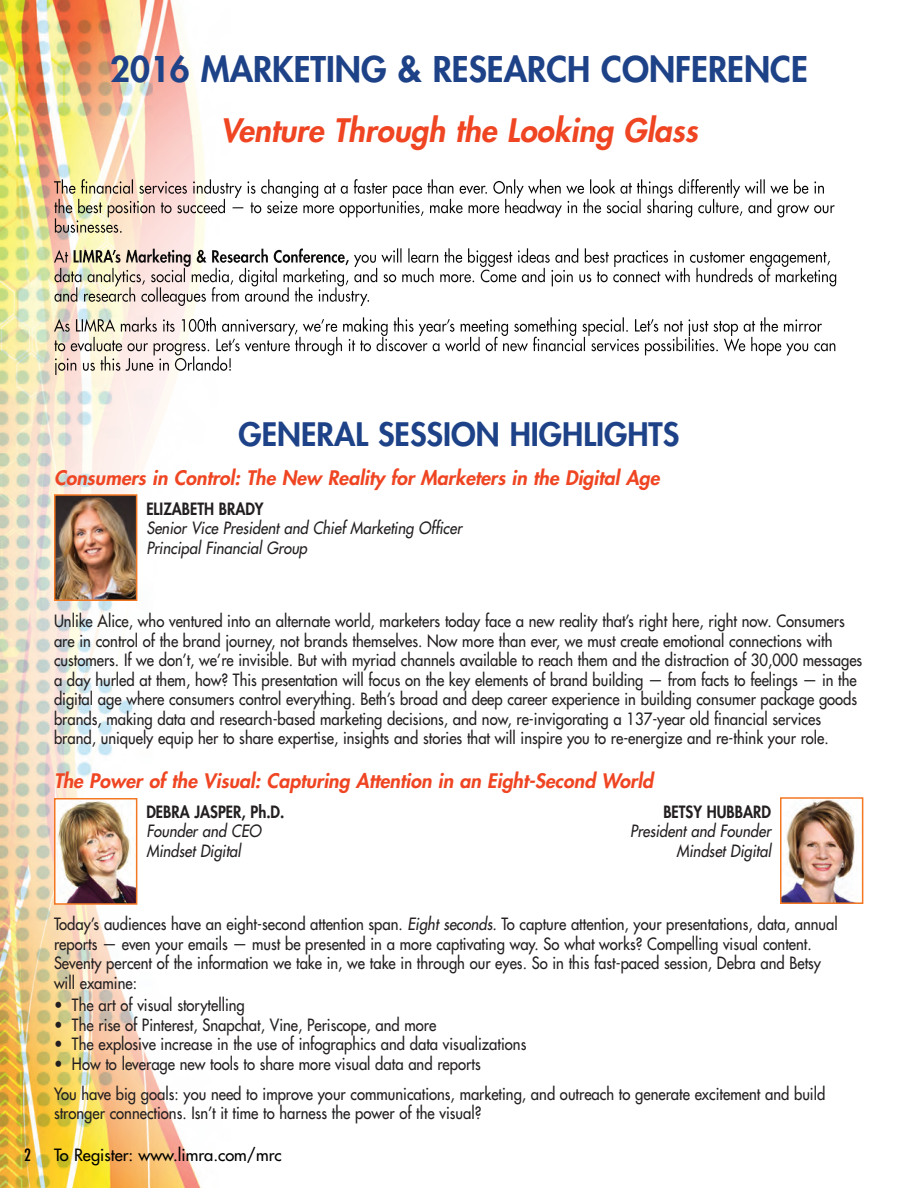
<style>
.page{position:relative;width:918px;height:1188px;background:#fff}
.page>*{position:absolute;margin:0;border:0;box-sizing:border-box;transform-origin:0 0}
.t1{font:800 34.5px "Futura Std";color:#1e4288}
.t2{font:italic 800 31.5px "Futura Std";color:#ef4522}
.t3{font:800 31.5px "Futura Std";color:#1e4288}
.t4{font:italic 800 19.5px "Futura Std";color:#ef4522}
.t5{font:500 16.5px/19.5px "Futura Std";color:#231f20;scale:.9 1}
.t6{font:italic 500 16.5px/19.5px "Futura Std";color:#231f20;scale:.9 1}
.t7{font:800 16.5px "Futura Std";color:#231f20;scale:.9 1}
.t8{font:500 16.5px "Futura Std";color:#000}
.t9{font:condensed 16.5px "Futura Std";color:#000}
.s1{font-style:italic}
</style>
<div class="page">
<img style="left:0;top:0;width:864px;height:1188px">
<div style="left:51px;top:177px;width:814px;height:220px;background:#231f20;opacity:.75"></div>
<img style="left:57px;top:497px;width:77px;height:101px">
<div style="left:54px;top:494px;width:83px;height:107px;border:2px solid #f47722"></div>
<img style="left:57px;top:801px;width:77px;height:101px">
<div style="left:54px;top:798px;width:83px;height:107px;border:2px solid #f47722"></div>
<img style="left:783px;top:800px;width:77px;height:101px">
<div style="left:780px;top:797px;width:83px;height:107px;border:2px solid #f47722"></div>
<h1 class="t1" style="left:110px;top:48px;width:638px">2016 MARKETI NG &amp; RESEARCH CON FERENCE</h1>
<h2 class="t2" style="left:220px;top:111px;width:479px">Venture Through the Looking Glass</h2>
<h2 class="t3" style="left:239px;top:414px;width:442px">GENERAL SESSION HIGHLIGHTS</h2>
<p class="t4" style="left:54px;top:465px;width:607px">Consumers in Control: The New Reality for Marketers in the Digital Age</p>
<p class="t7" style="left:146px;top:498px;width:132px">ELIZABETH BRADY</p>
<p class="t6" style="left:146px;top:519px;width:352px">Senior Vice President and Chief Marketing Officer<br>Principal Financial Group</p>
<p class="t5" style="left:54px;top:612px;width:900px">Unlike Alice, who ventured into an alternate world, marketers today face a new reality that’s right here, right now. Consumers are in control of the brand journey, not brands themselves. Now more than ever, we must create emotional connections with customers. If we don’t, we’re invisible. But with myriad channels available to reach them and the distraction of 30,000 messages a day hurled at them, how? This presentation will focus on the key elements of brand building — from facts to feelings — in the digital age where consumers control everything. Beth’s broad and deep career experience in building consumer package goods brands, making data and research-based marketing decisions, and now, re-invigorating a 137-year old financial services brand, uniquely equip her to share expertise, insights and stories that will inspire you to re-energize and re-think your role.</p>
<p class="t4" style="left:54px;top:768px;width:601px">The Power of the Visual: Capturing Attention in an Eight-Second World</p>
<p class="t7" style="left:146px;top:801px;width:155px">DEBRA JASPER, PH.D.</p>
<p class="t7" style="left:663px;top:801px;width:121px">BETSY HUBBARD</p>
<p class="t6" style="left:146px;top:822px;width:129px">Founder and CEO</p>
<p class="t6" style="left:630px;top:822px;width:158px">President and Founder</p>
<p class="t6" style="left:146px;top:841px;width:106px">Mindset Digital</p>
<p class="t6" style="left:677px;top:841px;width:106px">Mindset Digital</p>
<p class="t5" style="left:54px;top:915px;width:872px">Today’s audiences have an eight-second attention span. <span class="s1">Eight seconds.</span> To capture attention, your presentations, data, annual reports — even your emails — must be presented in a more captivating way. So what works? Compelling visual content.<br>Seventy percent of the information we take in, we take in through our eyes. So in this fast-paced session, Debra and Betsy will examine:</p>
<p class="t5" style="left:54px;top:996px;width:214px">• The art of visual storytelling</p>
<p class="t5" style="left:54px;top:1015px;width:426px">• The rise of Pinterest, Snapchat, Vine, Periscope, and more</p>
<p class="t5" style="left:54px;top:1035px;width:526px">• The explosive increase in the use of infographics and data visualizations</p>
<p class="t5" style="left:54px;top:1049px;width:858px;line-height:30px">• How to leverage new tools to share more visual data and reports<br>You have big goals: you need to improve your communications, marketing, and outreach to generate excitement and build</p>
<p class="t5" style="left:54px;top:1104px;width:477px">stronger connections. Isn’t it time to harness the power of the visual?</p>
<p class="t9" style="left:24px;top:1145px;width:8px">2</p>
<p class="t8" style="left:54px;top:1144px;width:229px">To Register: www.limra.com/mrc</p>
</div>
